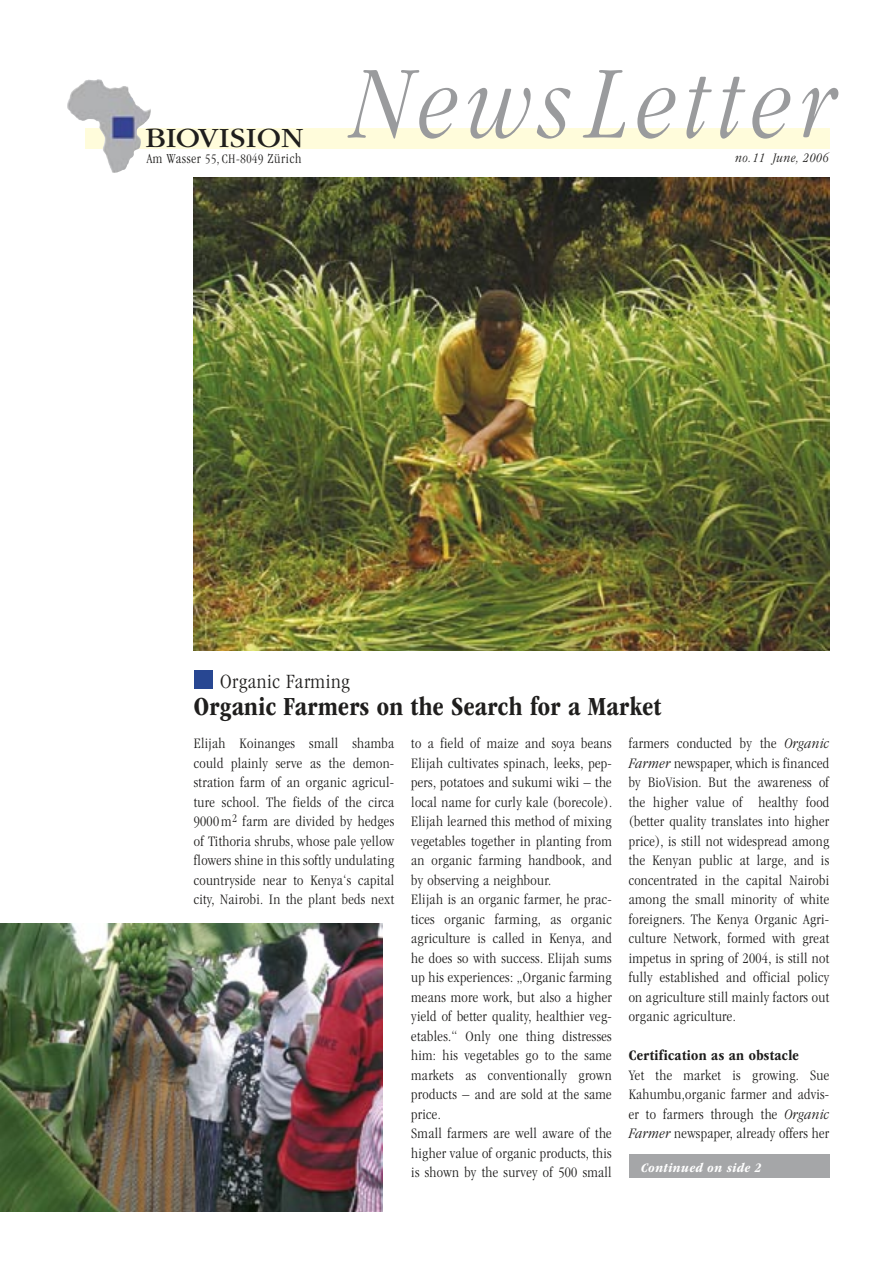
<style>
.page{position:relative;width:893px;height:1263px;background:#fff}
.page>*{position:absolute;margin:0;border:0;box-sizing:border-box;transform-origin:0 0}
.t1{font:italic 300 108px "ITC Garamond Std";letter-spacing:.09em;color:#9a9b9d;scale:.83 1}
.t2{font:28.95px "ITC Garamond Std";color:#1f1e1d;scale:1.07 1}
.otf-Titel_18{font:700 condensed 27px "ITC Garamond Std";letter-spacing:.01em;color:#1f1e1d}
.otf-Spitztitel_14{font:300 condensed 21px "ITC Garamond Std";letter-spacing:.025em;color:#1f1e1d}
.otf-Brottext_10{font:300 condensed 15px/19.5px "ITC Garamond Std";letter-spacing:.02em;color:#1f1e1d;text-align:justify}
.otf-Zwischentitel_10{font:700 condensed 15px "ITC Garamond Std";letter-spacing:.02em;color:#1f1e1d}
.otf-Adresse{font:300 condensed 14.25px "ITC Garamond Std";letter-spacing:.05em;color:#1f1e1d}
.otf-Fortsetzung{font:italic 700 condensed 13.5px "ITC Garamond Std";letter-spacing:.035em;color:#fff}
.otf-Bildlegende_9{font:italic 300 condensed 13.5px "ITC Garamond Std";letter-spacing:.035em;color:#1f1e1d}
.s1{font-size:13.5px}
.s2{font-style:italic}
</style>
<div class="page">
<div style="left:85px;top:129px;width:744px;height:20px;background:#fffcdb"></div>
<img style="left:194px;top:178px;width:635px;height:473px">
<img style="left:0;top:924px;width:382px;height:288px">
<img style="left:67px;top:79px;width:84px;height:94px">
<div style="left:194px;top:670px;width:18px;height:19px;background:#284792"></div>
<div style="left:629px;top:1154px;width:200px;height:24px;background:#a5a6a8"></div>
<p class="t2" style="left:145px;top:122px;width:150px">BIOVISION</p>
<p class="otf-Adresse" style="left:147px;top:151px;width:156px">Am Wasser <span class="s1">55, CH-8049</span> Zürich</p>
<p class="t1" style="left:349px;top:45px;width:583px">NewsLetter</p>
<p class="otf-Bildlegende_9" style="left:736px;top:151px;width:95px">no.11 June, 2006</p>
<p class="otf-Spitztitel_14" style="left:220px;top:670px;width:131px">Organic Farming</p>
<p class="otf-Titel_18" style="left:194px;top:692px;width:469px">Organic Farmers on the Search for a Market</p>
<p class="otf-Brottext_10" style="left:194px;top:734px;width:202px">Elijah Koinanges small shamba could plainly serve as the demon&shy;stration farm of an organic agricul&shy;ture school. The fields of the circa 9000 m<sup>2</sup> farm are divided by hedges of Tithoria shrubs, whose pale yellow flowers shine in this softly undulating countryside near to Kenya‘s capital city, Nairobi. In the plant beds next</p>
<p class="otf-Brottext_10" style="left:411px;top:734px;width:202px">to a field of maize and soya beans Elijah cultivates spinach, leeks, pep&shy;pers, potatoes and sukumi wiki – the local name for curly kale (borecole).<br>Elijah learned this method of mixing vegetables together in planting from an organic farming handbook, and by observing a neighbour.</p>
<p class="otf-Brottext_10" style="left:629px;top:734px;width:202px">farmers conducted by the <span class="s2">Organic Farmer</span> newspaper, which is financed by BioVision. But the awareness of the higher value of healthy food (better quality translates into higher price), is still not widespread among the Kenyan public at large, and is concentrated in the capital Nairobi among the small minority of white foreigners. The Kenya Organic Agri&shy;culture Network, formed with great impetus in spring of 2004, is still not fully established and official policy on agriculture still mainly factors out organic agriculture.</p>
<p class="otf-Zwischentitel_10" style="left:629px;top:1047px;width:172px">Certification as an obstacle</p>
<p class="otf-Brottext_10" style="left:629px;top:1065px;width:202px">Yet the market is growing. Sue Kahumbu,organic farmer and advis&shy;er to farmers through the <span class="s2">Organic Farmer</span> newspaper, already offers her</p>
<p class="otf-Brottext_10" style="left:411px;top:890px;width:202px">Elijah is an organic farmer, he prac&shy;tices organic farming, as organic agriculture is called in Kenya, and he does so with success. Elijah sums up his experiences: „Organic farming means more work, but also a higher yield of better quality, healthier veg&shy;etables.“ Only one thing distresses him: his vegetables go to the same markets as conventionally grown products – and are sold at the same price.</p>
<p class="otf-Brottext_10" style="left:411px;top:1124px;width:202px">Small farmers are well aware of the higher value of organic products, this is shown by the survey of 500 small</p>
<p class="otf-Fortsetzung" style="left:641px;top:1160px;width:122px">Continued on side 2</p>
</div>
